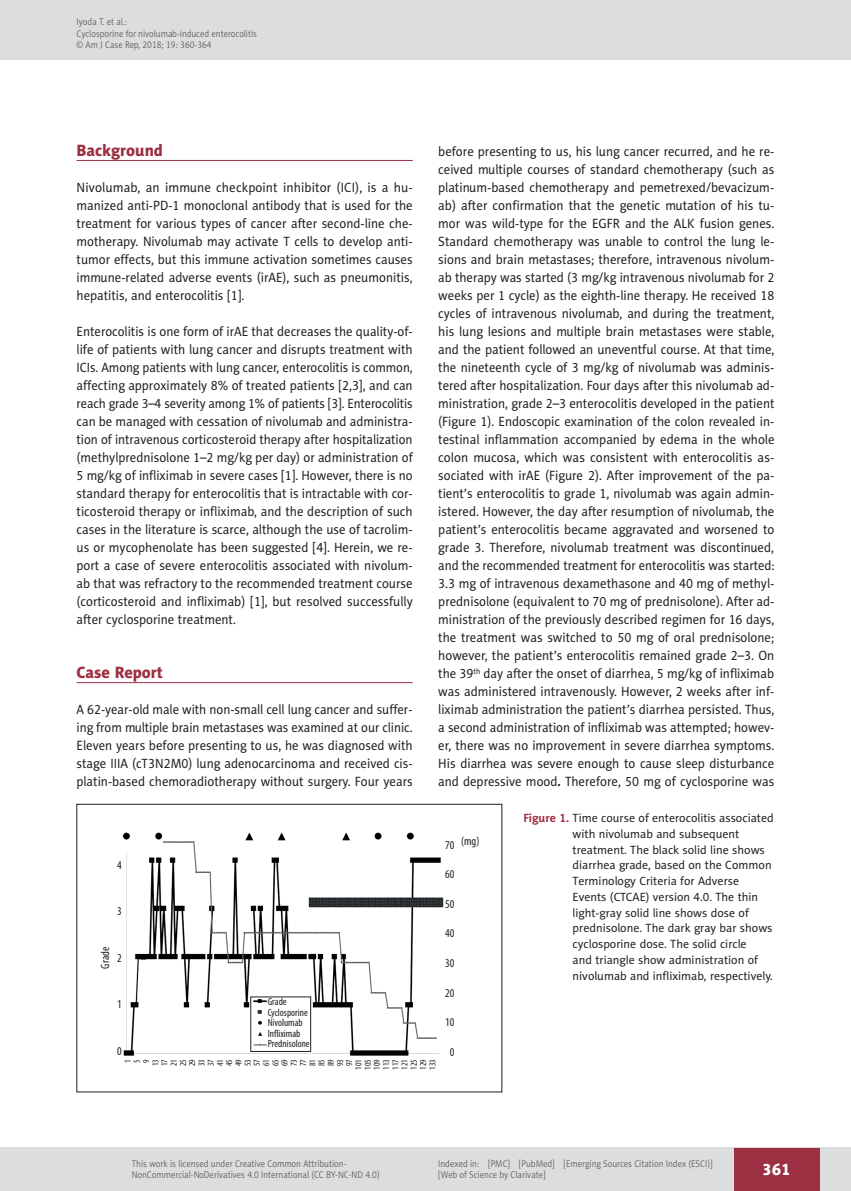
<style>
.page{position:relative;width:851px;height:1191px;background:#fff}
.page>*{position:absolute;margin:0;border:0;box-sizing:border-box;transform-origin:0 0}
.AJCR_Headline_1{font:16.5px "Naomi Sans EFN Heavy";color:#9d2f42}
.t1{font:16.5px "Naomi Sans EFN Heavy";color:#fff}
.AJCR_Body{font:13.5px/18px "Naomi Sans EFN";color:#231f20;text-align:justify;scale:.95 1}
.AJCR_Body-2{font:13.5px/18px "Naomi Sans EFN";color:#231f20;text-align:justify;scale:.96 1}
.AJCR_Body-3{font:13.5px/18px "Naomi Sans EFN";color:#231f20;text-align:justify;scale:.94 1}
.AJCR_Rycina_tytul{font:12px/15.8px "Naomi Sans EFN";color:#231f20}
.t2{font:condensed 12px "Myriad Pro";color:#231f20}
.t3{font:condensed 10.5px/10.5px "Myriad Pro";color:#231f20}
.AJCR_pagina_zywa{font:9.75px/11.2px "Naomi Sans EFN Light";color:#57585a;scale:.9 1}
.AJCR_pagina_sygnatur{font:9.75px "Naomi Sans EFN Light";color:#57585a;scale:.9 1}
.t4{font:condensed 9px/9.1px "Myriad Pro";color:#231f20;text-align:right}
.s1{font-weight:700}
.s2{font-weight:700;color:#9d2f42}
</style>
<div class="page">
<hr style="left:77px;top:160px;width:335px;height:1px;background:#9d2f42">
<hr style="left:77px;top:682px;width:335px;height:1px;background:#9d2f42">
<img style="left:122px;top:832px;width:322px;height:224px">
<img style="left:251px;top:993px;width:18px;height:55px">
<div style="left:77px;top:804px;width:425px;height:288px;border:1px solid #231f20"></div>
<div style="left:0;top:1148px;width:850px;height:43px;background:#dcdddf"></div>
<div style="left:733px;top:1147px;width:86px;height:43px;background:#9d2f42"></div>
<div style="left:0;top:0;width:850px;height:60px;background:#dcdddf"></div>
<p class="AJCR_pagina_zywa" style="left:77px;top:16px;width:202px">Iyoda T. et al.:<br>Cyclosporine for nivolumab-induced enterocolitis</p>
<p class="AJCR_pagina_sygnatur" style="left:77px;top:39px;width:152px">© Am J Case Rep, 2018; 19: 360-364</p>
<p class="AJCR_Headline_1" style="left:77px;top:140px;width:88px">Background</p>
<p class="AJCR_Body-2" style="left:77px;top:178px;width:351px">Nivolumab, an immune checkpoint inhibitor (ICI), is a hu&shy;manized anti-PD-1 monoclonal antibody that is used for the treatment for various types of cancer after second-line che&shy;motherapy. Nivolumab may activate T cells to develop anti&shy;tumor effects, but this immune activation sometimes causes immune-related adverse events (irAE), such as pneumonitis, hepatitis, and enterocolitis [1].</p>
<p class="AJCR_Body" style="left:77px;top:322px;width:355px">Enterocolitis is one form of irAE that decreases the quality-of&shy;life of patients with lung cancer and disrupts treatment with ICIs. Among patients with lung cancer, enterocolitis is common, affecting approximately 8% of treated patients [2,3], and can reach grade 3–4 severity among 1% of patients [3]. Enterocolitis can be managed with cessation of nivolumab and administra&shy;tion of intravenous corticosteroid therapy after hospitalization (methylprednisolone 1–2 mg/kg per day) or administration of 5 mg/kg of infliximab in severe cases [1]. However, there is no standard therapy for enterocolitis that is intractable with cor&shy;ticosteroid therapy or infliximab, and the description of such cases in the literature is scarce, although the use of tacrolim&shy;us or mycophenolate has been suggested [4]. Herein, we re&shy;port a case of severe enterocolitis associated with nivolum&shy;ab that was refractory to the recommended treatment course (corticosteroid and infliximab) [1], but resolved successfully after cyclosporine treatment.</p>
<p class="AJCR_Headline_1" style="left:77px;top:662px;width:88px">Case Report</p>
<p class="AJCR_Body-3" style="left:77px;top:700px;width:359px">A 62-year-old male with non-small cell lung cancer and suffer&shy;ing from multiple brain metastases was examined at our clinic.<br>Eleven years before presenting to us, he was diagnosed with stage IIIA (cT3N2M0) lung adenocarcinoma and received cis&shy;platin-based chemoradiotherapy without surgery. Four years</p>
<p class="t2" style="left:117px;top:858px;width:6px">4</p>
<p class="t2" style="left:117px;top:904px;width:6px">3</p>
<p class="t2" style="left:117px;top:951px;width:6px">2</p>
<p class="t2" style="left:117px;top:997px;width:6px">1</p>
<p class="t2" style="left:117px;top:1044px;width:6px">0</p>
<p class="t2" style="left:99px;top:968px;width:23px;rotate:-90deg">Grade</p>
<p class="t3" style="left:268px;top:996px;width:44px">Grade<br>Cyclosporine<br>Nivolumab<br>Infliximab<br>Prednisolone</p>
<p class="AJCR_Body" style="left:438px;top:142px;width:355px">before presenting to us, his lung cancer recurred, and he re&shy;ceived multiple courses of standard chemotherapy (such as platinum-based chemotherapy and pemetrexed/bevacizum&shy;ab) after confirmation that the genetic mutation of his tu&shy;mor was wild-type for the EGFR and the ALK fusion genes.<br>Standard chemotherapy was unable to control the lung le&shy;sions and brain metastases; therefore, intravenous nivolum&shy;ab therapy was started (3 mg/kg intravenous nivolumab for 2 weeks per 1 cycle) as the eighth-line therapy. He received 18 cycles of intravenous nivolumab, and during the treatment, his lung lesions and multiple brain metastases were stable, and the patient followed an uneventful course. At that time, the nineteenth cycle of 3 mg/kg of nivolumab was adminis&shy;tered after hospitalization. Four days after this nivolumab ad&shy;ministration, grade 2–3 enterocolitis developed in the patient (Figure 1). Endoscopic examination of the colon revealed in&shy;testinal inflammation accompanied by edema in the whole colon mucosa, which was consistent with enterocolitis as&shy;sociated with irAE (Figure 2). After improvement of the pa&shy;tient’s enterocolitis to grade 1, nivolumab was again admin&shy;istered. However, the day after resumption of nivolumab, the patient’s enterocolitis became aggravated and worsened to grade 3. Therefore, nivolumab treatment was discontinued, and the recommended treatment for enterocolitis was started:<br>3.3 mg of intravenous dexamethasone and 40 mg of methyl&shy;prednisolone (equivalent to 70 mg of prednisolone). After ad&shy;ministration of the previously described regimen for 16 days, the treatment was switched to 50 mg of oral prednisolone; however, the patient’s enterocolitis remained grade 2–3. On the 39<sup>th</sup> day after the onset of diarrhea, 5 mg/kg of infliximab was administered intravenously. However, 2 weeks after inf&shy;liximab administration the patient’s diarrhea persisted. Thus, a second administration of infliximab was attempted; howev&shy;er, there was no improvement in severe diarrhea symptoms.<br>His diarrhea was severe enough to cause sleep disturbance and depressive mood<span class="s1">.</span> Therefore, 50 mg of cyclosporine was</p>
<p class="AJCR_Rycina_tytul" style="left:572px;top:810px;width:203px;text-indent:-49px"><span class="s2">Figure 1.</span> Time course of enterocolitis associated with nivolumab and subsequent treatment. The black solid line shows diarrhea grade, based on the Common Terminology Criteria for Adverse Events (CTCAE) version 4.0. The thin light-gray solid line shows dose of prednisolone. The dark gray bar shows cyclosporine dose. The solid circle<br>and triangle show administration of nivolumab and infliximab, respectively.</p>
<p class="t2" style="left:461px;top:834px;width:20px">(mg)</p>
<p class="t2" style="left:445px;top:838px;width:11px">70</p>
<p class="t2" style="left:445px;top:867px;width:11px">60</p>
<p class="t2" style="left:445px;top:897px;width:11px">50</p>
<p class="t2" style="left:445px;top:927px;width:11px">40</p>
<p class="t2" style="left:445px;top:956px;width:11px">30</p>
<p class="t2" style="left:445px;top:986px;width:11px">20</p>
<p class="t2" style="left:445px;top:1016px;width:11px">10</p>
<p class="t2" style="left:450px;top:1045px;width:6px">0</p>
<p class="t4" style="left:123px;top:1069px;width:12px;rotate:-90deg">1<br>5<br>9<br>13<br>17<br>21<br>25<br>29<br>33<br>37<br>41<br>45<br>49<br>53<br>57<br>61<br>65<br>69<br>73<br>77<br>81<br>85<br>89<br>93<br>97<br>101<br>105<br>109<br>113<br>117<br>121<br>125<br>129<br>133</p>
<p class="AJCR_pagina_zywa" style="left:132px;top:1158px;width:277px">This work is licensed under Creative Common Attribution-<br>NonCommercial-NoDerivatives 4.0 International (CC BY-NC-ND 4.0)</p>
<p class="AJCR_pagina_zywa" style="left:438px;top:1158px;width:306px">Indexed in: [PMC] [PubMed] [Emerging Sources Citation Index (ESCI)] [Web of Science by Clarivate]</p>
<p class="t1" style="left:762px;top:1159px;width:30px">361</p>
</div>
